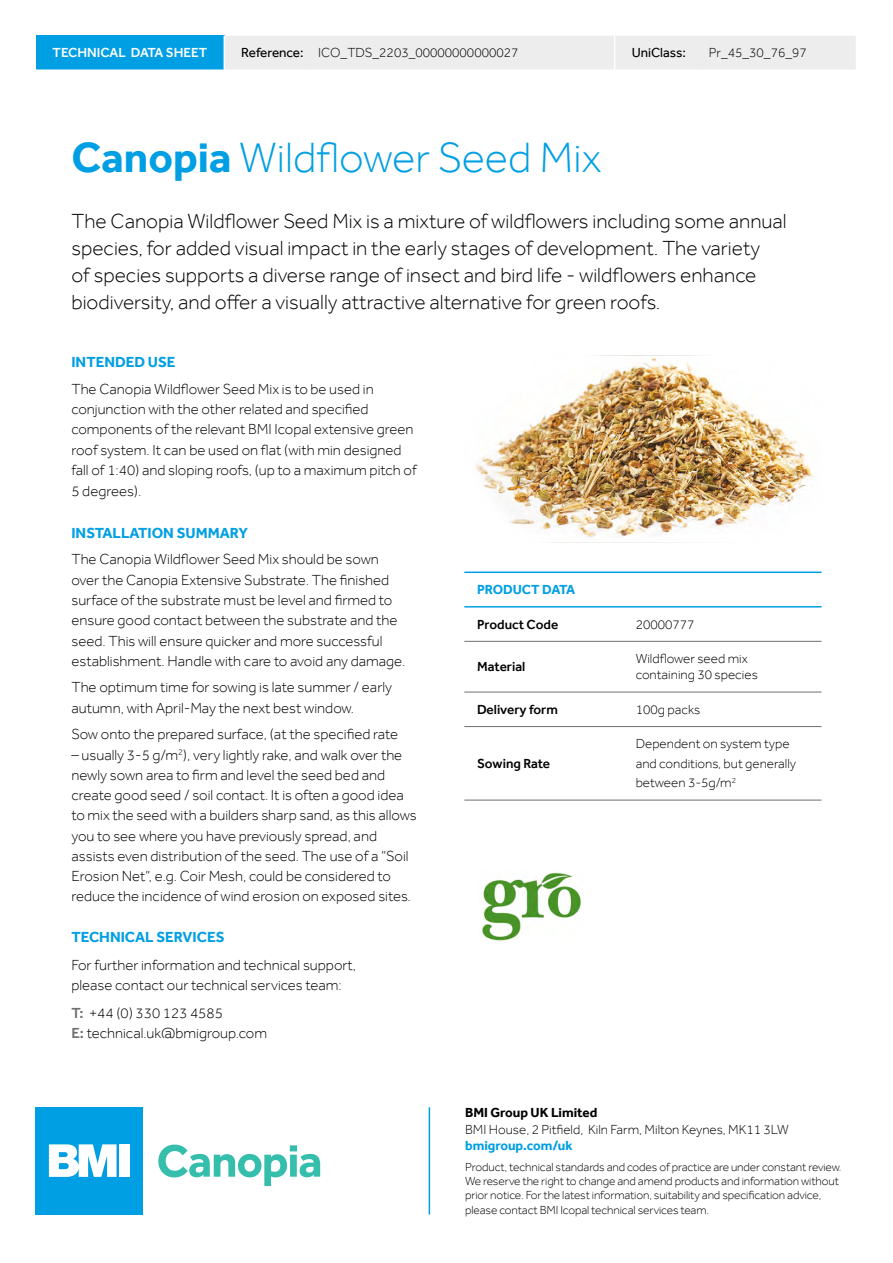
<style>
.page{position:relative;width:893px;height:1263px;background:#fff}
.page>*{position:absolute;margin:0;border:0;box-sizing:border-box;transform-origin:0 0}
.t1{font:300 43.5px "Effra";color:#009fe3}
.t2{font:300 21px/27px "Effra";color:#000}
.t3{font:300 15px/20.2px "Effra";color:#000}
.t4{font:700 15px "Effra";color:#009fe3}
.t5{font:300 13.5px/19.5px "Effra";color:#000}
.t6{font:500 13.5px "Effra";color:#000}
.t7{font:700 13.5px "Effra";color:#009fe3}
.t8{font:500 13.5px "Effra";color:#fff}
.t9{font:700 13.5px "Effra";color:#000}
.t10{font:13.5px "Effra";color:#000}
.t11{font:300 12px/14.4px "Effra";letter-spacing:-.01em;color:#000}
.s1{font-weight:400}
.s2{font-weight:700}
.s3{font-weight:500;color:#706f6f}
</style>
<div class="page">
<div style="left:36px;top:1107px;width:107px;height:107px;background:#009fe3"></div>
<svg style="left:49px;top:1144px;width:68px;height:33px;background:#cdecf9"></svg>
<div style="left:120px;top:1144px;width:10px;height:33px;background:#fff"></div>
<svg style="left:158px;top:1144px;width:162px;height:42px"></svg>
<img style="left:476px;top:355px;width:339px;height:188px">
<hr style="left:464px;top:641px;width:159px;height:1px;background:#706f6f">
<hr style="left:623px;top:641px;width:198px;height:1px;background:#706f6f">
<hr style="left:464px;top:692px;width:159px;height:1px;background:#706f6f">
<hr style="left:623px;top:692px;width:198px;height:1px;background:#706f6f">
<hr style="left:464px;top:726px;width:159px;height:1px;background:#706f6f">
<hr style="left:623px;top:726px;width:198px;height:1px;background:#706f6f">
<hr style="left:464px;top:800px;width:159px;height:1px;background:#706f6f">
<hr style="left:623px;top:800px;width:198px;height:1px;background:#706f6f">
<hr style="left:464px;top:571px;width:159px;height:2px;background:#009fe3">
<hr style="left:623px;top:571px;width:198px;height:2px;background:#009fe3">
<hr style="left:464px;top:606px;width:159px;height:1px;background:#009fe3">
<hr style="left:623px;top:606px;width:198px;height:1px;background:#009fe3">
<div style="left:36px;top:36px;width:188px;height:34px;background:#009fe3"></div>
<div style="left:225px;top:36px;width:631px;height:33px;background:#ededed"></div>
<hr style="left:36px;top:69px;width:188px;height:2px;background:#fff">
<hr style="left:614px;top:36px;width:1px;height:33px;background:#fff">
<hr style="left:429px;top:1107px;width:1px;height:107px;background:#009fe3">
<img style="left:479px;top:872px;width:102px;height:69px">
<p class="t8" style="left:53px;top:45px;width:156px">TECHNICAL DATA SHEET</p>
<p class="t5" style="left:241px;top:43px;width:279px"><span class="s1">Reference:</span> ICO_TDS_2203_00000000000027</p>
<p class="t10" style="left:632px;top:45px;width:56px">UniClass:</p>
<p class="t5" style="left:709px;top:43px;width:100px">Pr_45_30_76_97</p>
<h1 class="t1" style="left:71px;top:131px;width:532px"><span class="s2">Canopia</span> Wildflower Seed Mix</h1>
<p class="t2" style="left:71px;top:208px;width:717px">The Canopia Wildflower Seed Mix is a mixture of wildflowers including some annual species, for added visual impact in the early stages of development. The variety<br>of species supports a diverse range of insect and bird life - wildflowers enhance biodiversity, and offer a visually attractive alternative for green roofs.</p>
<p class="t4" style="left:71px;top:353px;width:106px">INTENDED USE</p>
<p class="t3" style="left:71px;top:378px;width:347px">The Canopia Wildflower Seed Mix is to be used in conjunction with the other related and specified components of the relevant BMI Icopal extensive green roof system. It can be used on flat (with min designed fall of 1:40) and sloping roofs, (up to a maximum pitch of 5 degrees).</p>
<p class="t4" style="left:71px;top:524px;width:178px">INSTALLATION SUMMARY</p>
<p class="t3" style="left:71px;top:549px;width:336px">The Canopia Wildflower Seed Mix should be sown over the Canopia Extensive Substrate. The finished surface of the substrate must be level and firmed to ensure good contact between the substrate and the seed. This will ensure quicker and more successful establishment. Handle with care to avoid any damage.</p>
<p class="t3" style="left:71px;top:677px;width:322px">The optimum time for sowing is late summer / early autumn, with April-May the next best window.</p>
<p class="t3" style="left:71px;top:724px;width:328px">Sow onto the prepared surface, (at the specified rate</p>
<p class="t3" style="left:71px;top:744px;width:347px">– usually 3-5 g/m<sup>2</sup>), very lightly rake, and walk over the newly sown area to firm and level the seed bed and create good seed / soil contact. It is often a good idea to mix the seed with a builders sharp sand, as this allows you to see where you have previously spread, and assists even distribution of the seed. The use of a “Soil Erosion Net”, e.g. Coir Mesh, could be considered to reduce the incidence of wind erosion on exposed sites.</p>
<p class="t4" style="left:71px;top:928px;width:155px">TECHNICAL SERVICES</p>
<p class="t3" style="left:71px;top:954px;width:286px">For further information and technical support, please contact our technical services team:</p>
<p class="t3" style="left:71px;top:1002px;width:197px"><span class="s3">T:</span> +44 (0) 330 123 4585<br><span class="s3">E:</span> technical.uk@bmigroup.com</p>
<p class="t7" style="left:477px;top:581px;width:100px">PRODUCT DATA</p>
<p class="t6" style="left:477px;top:616px;width:83px">Product Code</p>
<p class="t5" style="left:636px;top:614px;width:60px">20000777</p>
<p class="t6" style="left:477px;top:659px;width:50px">Material</p>
<p class="t5" style="left:636px;top:650px;width:124px;line-height:16.2px">Wildflower seed mix containing 30 species</p>
<p class="t6" style="left:477px;top:701px;width:82px">Delivery form</p>
<p class="t5" style="left:636px;top:699px;width:66px">100g packs</p>
<p class="t6" style="left:477px;top:755px;width:75px">Sowing Rate</p>
<p class="t5" style="left:636px;top:734px;width:162px">Dependent on system type and conditions, but generally between 3-5g/m<sup>2</sup></p>
<p class="t9" style="left:465px;top:1105px;width:134px">BMI Group UK Limited</p>
<p class="t5" style="left:465px;top:1119px;width:325px">BMI House, 2 Pitfield, Kiln Farm, Milton Keynes, MK11 3LW</p>
<p class="t7" style="left:465px;top:1137px;width:109px">bmigroup.com/uk</p>
<p class="t11" style="left:465px;top:1159px;width:378px">Product, technical standards and codes of practice are under constant review.<br>We reserve the right to change and amend products and information without prior notice. For the latest information, suitability and specification advice, please contact BMI Icopal technical services team.</p>
</div>
